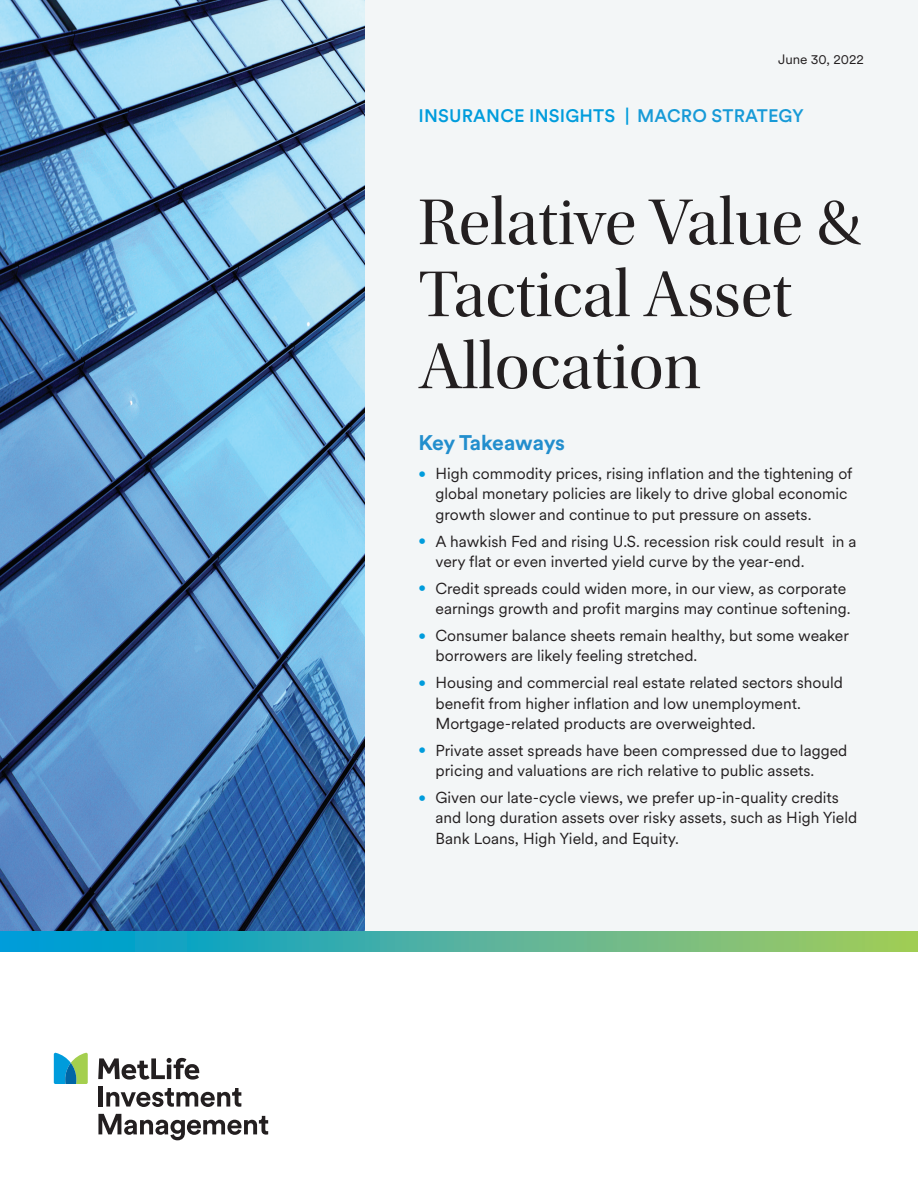
<style>
.page{position:relative;width:918px;height:1188px;background:#fff}
.page>*{position:absolute;margin:0;border:0;box-sizing:border-box;transform-origin:0 0}
.t1{font:67.5px/72px "Utopia Std Disp";color:#231f20}
.t2{font:700 21px "Met Life Circular";letter-spacing:-.035em;color:#228ecd}
.t3{font:500 18px "Met Life Circular";letter-spacing:.01em;color:#009cdc}
.t4{font:15.75px/20.2px "Met Life Circular";color:#231f20}
.t5{font:13.5px "Met Life Circular";color:#231f20}
.s1{color:#179ad7}
.s2{font-size:13.5px;color:#009cdc}
</style>
<div class="page">
<svg style="left:54px;top:1053px;width:34px;height:31px"></svg>
<svg style="left:98px;top:1058px;width:101px;height:22px"></svg>
<div style="left:98px;top:1086px;width:5px;height:21px;background:#231f20"></div>
<svg style="left:106px;top:1088px;width:135px;height:19px"></svg>
<svg style="left:98px;top:1114px;width:170px;height:26px"></svg>
<div style="left:360px;top:0;width:558px;height:952px;background:#f3f6f7"></div>
<img style="left:0;top:0;width:364px;height:932px">
<div style="left:0;top:932px;width:918px;height:20px;background:linear-gradient(to right,#009ade,#aacb5c)"></div>
<p class="t5" style="left:778px;top:50px;width:87px">June 30, 2022</p>
<p class="t3" style="left:419px;top:103px;width:387px">INSURANCE INSIGHTS | <span class="s1">MACRO STRATEGY</span></p>
<h1 class="t1" style="left:418px;top:188px;width:444px">Relative Value &amp;<br>Tactical Asset<br>Allocation</h1>
<h2 class="t2" style="left:418px;top:428px;width:148px">Key Takeaways</h2>
<p class="t4" style="left:436px;top:463px;width:419px;text-indent:-17px"><span class="s2">•</span> High commodity prices, rising inflation and the tightening of global monetary policies are likely to drive global economic growth slower and continue to put pressure on assets.</p>
<p class="t4" style="left:436px;top:530px;width:423px;text-indent:-17px"><span class="s2">•</span> A hawkish Fed and rising U.S. recession risk could result in a very flat or even inverted yield curve by the year-end.</p>
<p class="t4" style="left:418px;top:578px;width:434px;text-align:right"><span class="s2">•</span> Credit spreads could widen more, in our view, as corporate earnings growth and profit margins may continue softening.</p>
<p class="t4" style="left:436px;top:625px;width:415px;text-indent:-17px"><span class="s2">•</span> Consumer balance sheets remain healthy, but some weaker borrowers are likely feeling stretched.</p>
<p class="t4" style="left:436px;top:672px;width:409px;text-indent:-17px"><span class="s2">•</span> Housing and commercial real estate related sectors should benefit from higher inflation and low unemployment.<br>Mortgage-related products are overweighted.</p>
<p class="t4" style="left:436px;top:740px;width:413px;text-indent:-17px"><span class="s2">•</span> Private asset spreads have been compressed due to lagged pricing and valuations are rich relative to public assets.</p>
<p class="t4" style="left:436px;top:787px;width:423px;text-indent:-17px"><span class="s2">•</span> Given our late-cycle views, we prefer up-in-quality credits and long duration assets over risky assets, such as High Yield<br>Bank Loans, High Yield, and Equity.</p>
</div>
